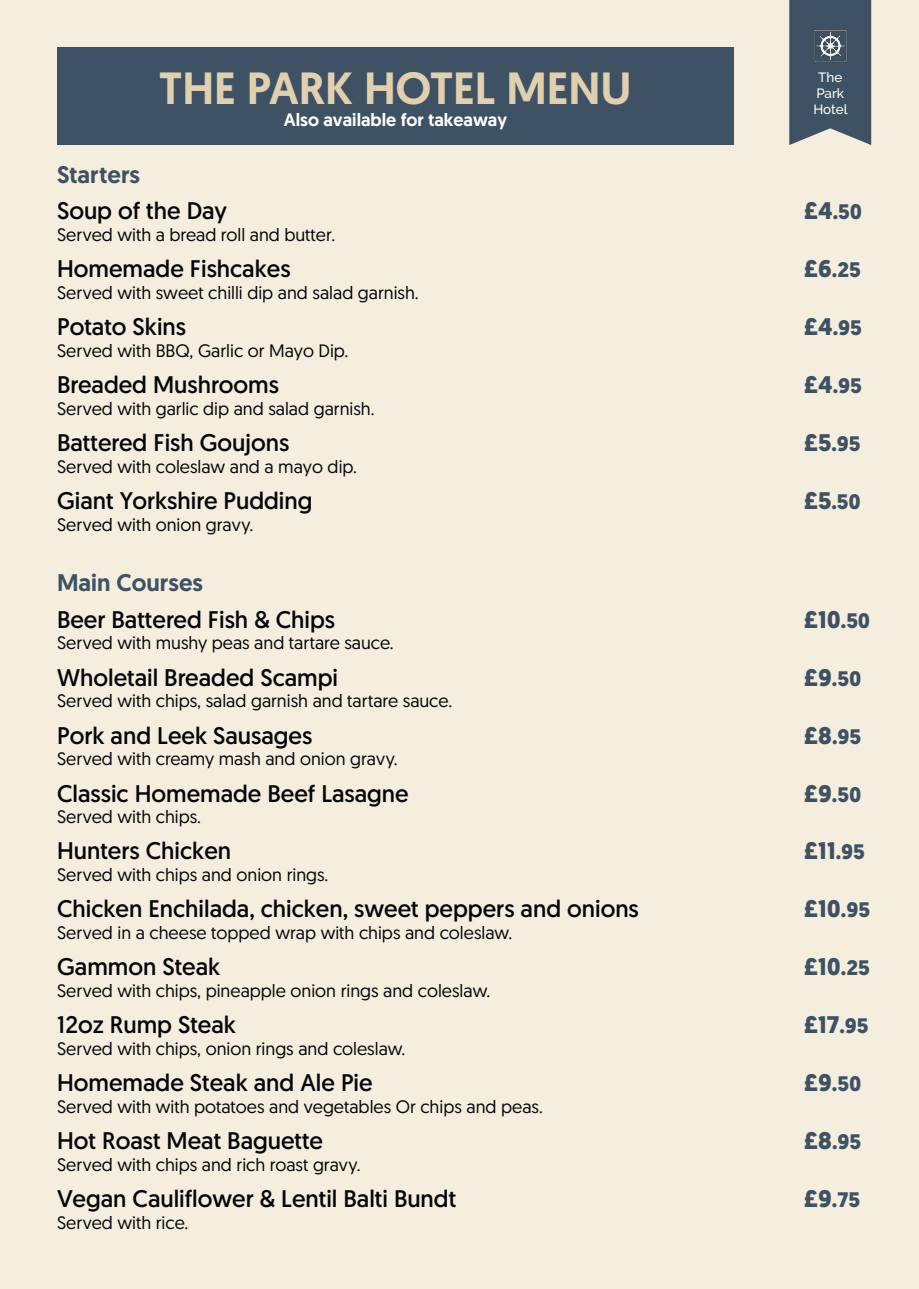
<style>
.page{position:relative;width:919px;height:1289px;background:#fff}
.page>*{position:absolute;margin:0;border:0;box-sizing:border-box;transform-origin:0 0}
.t1{font:500 45px "Geomanist";color:#e1d0b0}
.t2{font:24px "Geomanist";color:#05060a}
.t3{font:700 24px "Geomanist";color:#3e5263}
.t4{font:500 24px "Geomanist";color:#3e5263}
.t5{font:700 21px "Geomanist";color:#3e5263}
.t6{font:18px "Geomanist";color:#05060a}
.t7{font:500 18px "Geomanist";color:#fff}
.t8{font:500 13.35px/16px "Raleway";color:#fff;text-align:center}
.s1{font-size:24px}
.s2{font-size:21px}
</style>
<div class="page">
<div style="left:0;top:0;width:918px;height:1288px;background:#f5edde"></div>
<svg style="left:789px;top:0;width:82px;height:145px;background:#4b5d6c"></svg>
<img style="left:810px;top:27px;width:40px;height:39px">
<div style="left:57px;top:48px;width:676px;height:97px;background:#3f5263"></div>
<h1 class="t1" style="left:159px;top:58px;width:474px">THE PARK HOTEL MENU</h1>
<p class="t7" style="left:284px;top:108px;width:225px">Also available for takeaway</p>
<h2 class="t4" style="left:57px;top:159px;width:84px">Starters</h2>
<h2 class="t2" style="left:57px;top:195px;width:172px">Soup of the Day</h2>
<p class="t6" style="left:57px;top:223px;width:279px">Served with a bread roll and butter.</p>
<h2 class="t2" style="left:57px;top:253px;width:235px">Homemade Fishcakes</h2>
<p class="t6" style="left:57px;top:281px;width:363px">Served with sweet chilli dip and salad garnish.</p>
<h2 class="t2" style="left:57px;top:311px;width:130px">Potato Skins</h2>
<p class="t6" style="left:57px;top:339px;width:293px">Served with BBQ, Garlic or Mayo Dip.</p>
<h2 class="t2" style="left:57px;top:369px;width:223px">Breaded Mushrooms</h2>
<p class="t6" style="left:57px;top:397px;width:319px">Served with garlic dip and salad garnish.</p>
<h2 class="t2" style="left:57px;top:427px;width:234px">Battered Fish Goujons</h2>
<p class="t6" style="left:57px;top:455px;width:301px">Served with coleslaw and a mayo dip.</p>
<h2 class="t2" style="left:57px;top:485px;width:257px">Giant Yorkshire Pudding</h2>
<p class="t6" style="left:57px;top:512px;width:198px">Served with onion gravy.</p>
<h2 class="t4" style="left:57px;top:567px;width:147px">Main Courses</h2>
<h2 class="t2" style="left:57px;top:603px;width:279px">Beer Battered Fish &amp; Chips</h2>
<p class="t6" style="left:57px;top:631px;width:338px">Served with mushy peas and tartare sauce.</p>
<h2 class="t2" style="left:57px;top:661px;width:282px">Wholetail Breaded Scampi</h2>
<p class="t6" style="left:57px;top:689px;width:396px">Served with chips, salad garnish and tartare sauce.</p>
<h2 class="t2" style="left:57px;top:719px;width:256px">Pork and Leek Sausages</h2>
<p class="t6" style="left:57px;top:747px;width:342px">Served with creamy mash and onion gravy.</p>
<h2 class="t2" style="left:57px;top:777px;width:353px">Classic Homemade Beef Lasagne</h2>
<p class="t6" style="left:57px;top:805px;width:146px">Served with chips.</p>
<h2 class="t2" style="left:57px;top:835px;width:175px">Hunters Chicken</h2>
<p class="t6" style="left:57px;top:863px;width:273px">Served with chips and onion rings.</p>
<h2 class="t2" style="left:57px;top:893px;width:583px">Chicken Enchilada, chicken, sweet peppers and onions</h2>
<p class="t6" style="left:57px;top:921px;width:456px">Served in a cheese topped wrap with chips and coleslaw.</p>
<h2 class="t2" style="left:57px;top:951px;width:165px">Gammon Steak</h2>
<p class="t6" style="left:57px;top:978px;width:434px">Served with chips, pineapple onion rings and coleslaw.</p>
<h2 class="t2" style="left:57px;top:1009px;width:180px">12oz Rump Steak</h2>
<p class="t6" style="left:57px;top:1036px;width:350px">Served with chips, onion rings and coleslaw.</p>
<h2 class="t2" style="left:57px;top:1067px;width:317px">Homemade Steak and Ale Pie</h2>
<p class="t6" style="left:57px;top:1094px;width:487px">Served with with potatoes and vegetables Or chips and peas.</p>
<h2 class="t2" style="left:57px;top:1125px;width:267px">Hot Roast Meat Baguette</h2>
<p class="t6" style="left:57px;top:1152px;width:305px">Served with chips and rich roast gravy.</p>
<h2 class="t2" style="left:57px;top:1182px;width:400px">Vegan Cauliflower &amp; Lentil Balti Bundt</h2>
<p class="t6" style="left:57px;top:1210px;width:133px">Served with rice.</p>
<p class="t8" style="left:813px;top:69px;width:36px">The<br>Park<br>Hotel</p>
<p class="t5" style="left:804px;top:198px;width:59px"><span class="s1">£4</span>.50</p>
<p class="t5" style="left:804px;top:256px;width:58px"><span class="s1">£6</span>.25</p>
<p class="t5" style="left:804px;top:314px;width:59px"><span class="s1">£4</span>.95</p>
<p class="t5" style="left:804px;top:372px;width:59px"><span class="s1">£4</span>.95</p>
<p class="t5" style="left:804px;top:430px;width:58px"><span class="s1">£5</span>.95</p>
<p class="t5" style="left:804px;top:487px;width:58px"><span class="s1">£5</span>.50</p>
<h2 class="t3" style="left:804px;top:603px;width:67px">£10<span class="s2">.50</span></h2>
<p class="t5" style="left:804px;top:664px;width:59px"><span class="s1">£9</span>.50</p>
<p class="t5" style="left:804px;top:722px;width:58px"><span class="s1">£8</span>.95</p>
<p class="t5" style="left:804px;top:780px;width:59px"><span class="s1">£9</span>.50</p>
<h2 class="t3" style="left:804px;top:835px;width:62px">£11<span class="s2">.95</span></h2>
<h2 class="t3" style="left:804px;top:893px;width:67px">£10<span class="s2">.95</span></h2>
<h2 class="t3" style="left:804px;top:950px;width:67px">£10<span class="s2">.25</span></h2>
<h2 class="t3" style="left:804px;top:1008px;width:66px">£17<span class="s2">.95</span></h2>
<p class="t5" style="left:804px;top:1069px;width:59px"><span class="s1">£9</span>.50</p>
<p class="t5" style="left:804px;top:1127px;width:58px"><span class="s1">£8</span>.95</p>
<p class="t5" style="left:804px;top:1185px;width:57px"><span class="s1">£9</span>.75</p>
</div>
